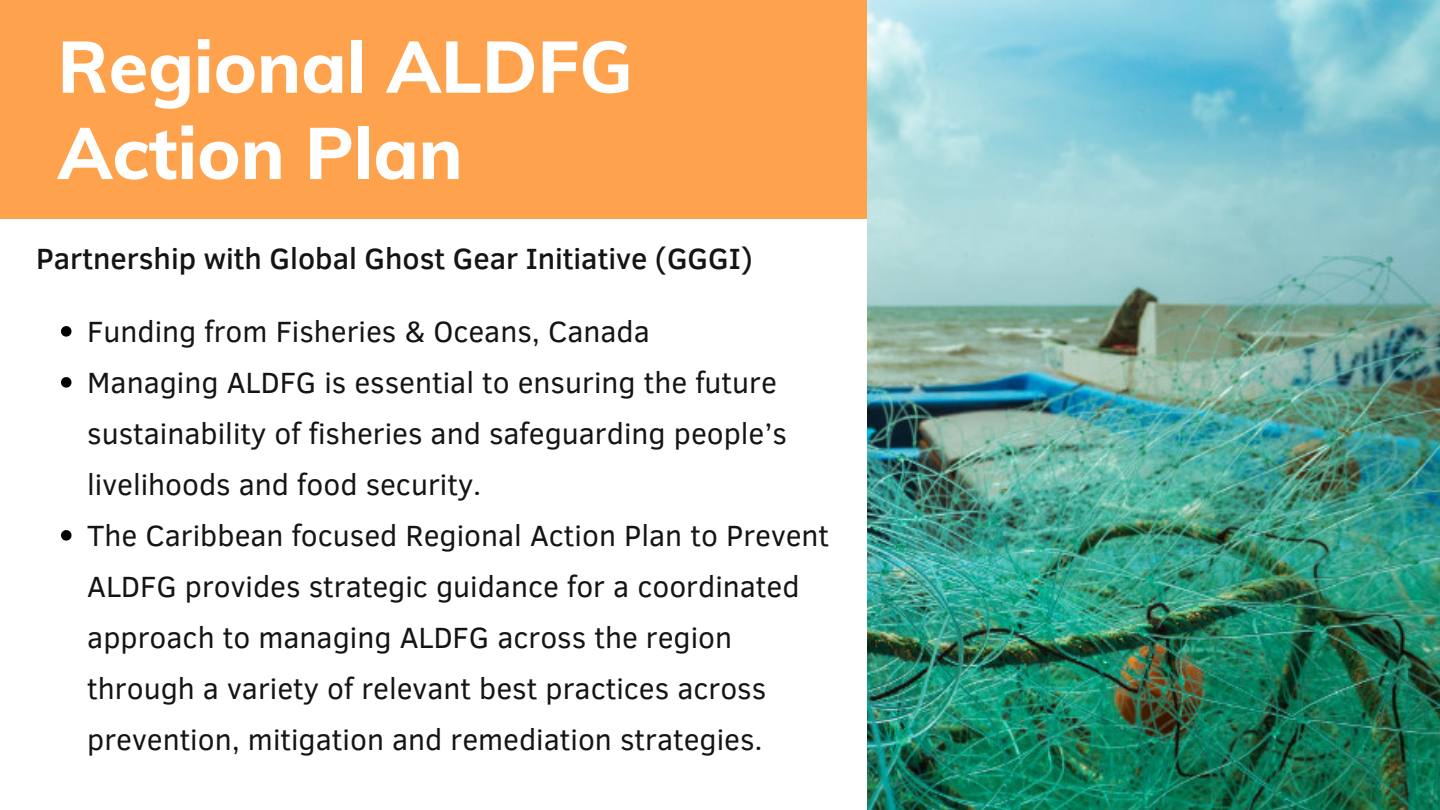
<style>
.page{position:relative;width:1440px;height:810px;background:#fff}
.page>*{position:absolute;margin:0;border:0;box-sizing:border-box;transform-origin:0 0}
.t1{font:800 72px/86.3px "Muli";color:#fff}
.t2{font:30px/51px "Clear Sans";color:#141414}
.t3{font:500 30px "Clear Sans";color:#141414}
</style>
<div class="page">
<div style="left:0;top:0;width:922px;height:219px;background:#ffa24d"></div>
<svg style="left:61px;top:326px;width:10px;height:11px"></svg>
<svg style="left:61px;top:377px;width:10px;height:11px"></svg>
<svg style="left:61px;top:530px;width:10px;height:11px"></svg>
<img style="left:867px;top:0;width:573px;height:810px">
<h1 class="t1" style="left:58px;top:22px;width:577px">Regional ALDFG<br>Action Plan</h1>
<p class="t3" style="left:36px;top:237px;width:718px">Partnership with Global Ghost Gear Initiative (GGGI)</p>
<p class="t2" style="left:87px;top:304px;width:743px">Funding from Fisheries &amp; Oceans, Canada<br>Managing ALDFG is essential to ensuring the future sustainability of fisheries and safeguarding people’s livelihoods and food security.<br>The Caribbean focused Regional Action Plan to Prevent ALDFG provides strategic guidance for a coordinated approach to managing ALDFG across the region through a variety of relevant best practices across prevention, mitigation and remediation strategies.</p>
</div>
